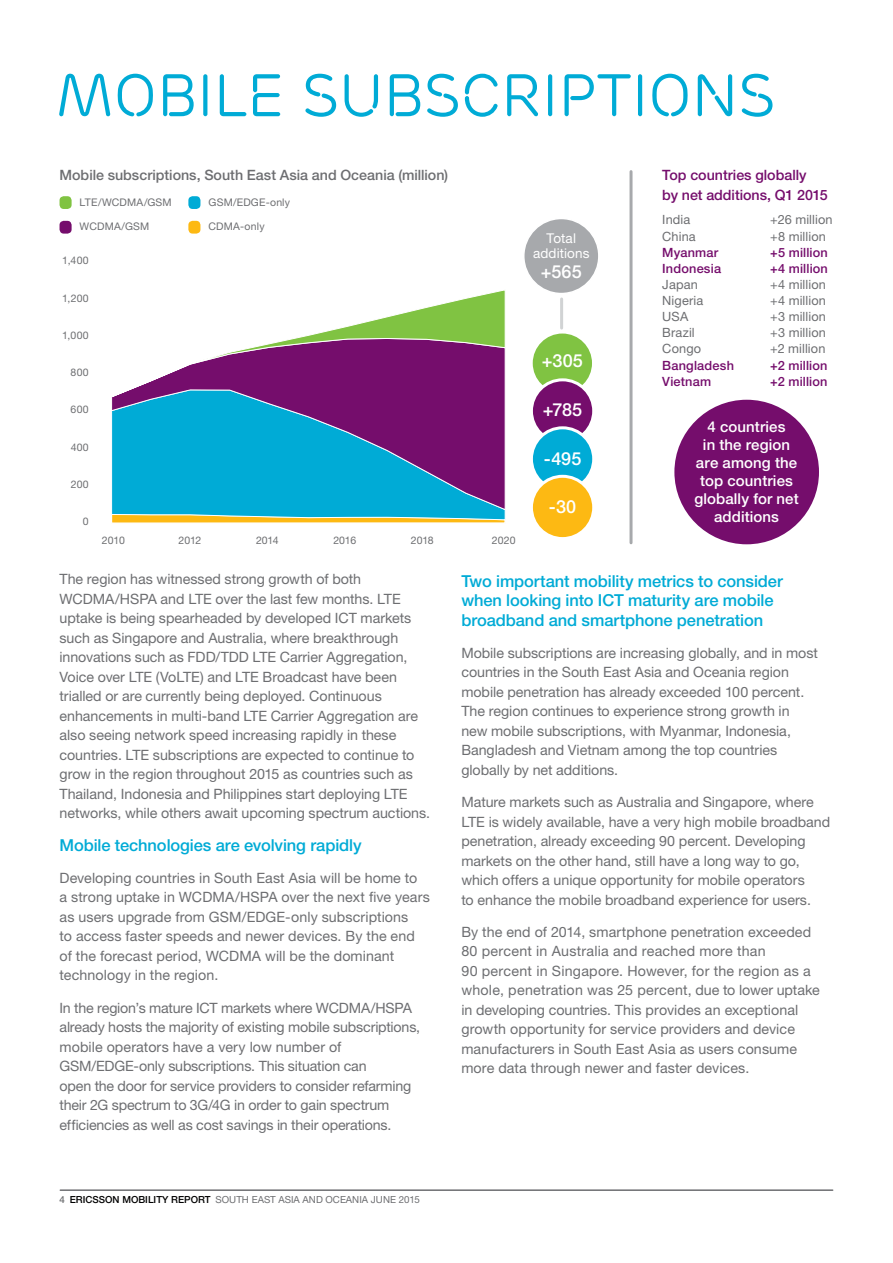
<style>
.page{position:relative;width:893px;height:1263px;background:#fff}
.page>*{position:absolute;margin:0;border:0;box-sizing:border-box;transform-origin:0 0}
.t1{font:60px "Ericsson Capital";letter-spacing:-.005em;color:#00abd6}
.t2{font:500 18px "Ericsson Sans";letter-spacing:.005em;color:#fff}
.t3{font:500 16.5px/19.5px "Ericsson Sans";letter-spacing:-.005em;color:#00abd6}
.t4{font:500 15px/18px "Ericsson Sans";letter-spacing:.005em;color:#fff;text-align:center}
.t5{font:14.25px/19.5px "Ericsson Sans";letter-spacing:-.005em;color:#6d6e71}
.t6{font:500 14.25px "Ericsson Sans";color:#6d6e71}
.t7{font:500 14.25px/19.5px "Ericsson Sans";color:#750d6c}
.t8{font:13.5px/15px "Ericsson Sans";letter-spacing:.01em;color:#fff;text-align:center}
.t9{font:12.75px "Ericsson Sans";letter-spacing:.01em;color:#6d6e71}
.t10{font:500 12.75px "Ericsson Sans";letter-spacing:.015em;color:#750d6c}
.t11{font:10.5px "Ericsson Sans";letter-spacing:.015em;color:#6d6e71}
.t12{font:9.75px "Ericsson Sans";color:#6d6e71}
.s1{font-weight:500}
.s2{font-weight:500;color:#000}
</style>
<div class="page">
<hr style="left:60px;top:1189px;width:773px;height:2px;background:#6d6e71">
<svg style="left:113px;top:521px;width:391px;height:1px"></svg>
<svg style="left:112px;top:511px;width:394px;height:10px;background:#76b995"></svg>
<svg style="left:112px;top:398px;width:394px;height:113px;background:#257db7"></svg>
<svg style="left:112px;top:290px;width:394px;height:108px"></svg>
<div style="left:531px;top:332px;width:62px;height:62px;background:#80c342;border-radius:50%"></div>
<div style="left:530px;top:330px;width:65px;height:66px;border:3px solid #fff;border-radius:50%"></div>
<div style="left:531px;top:380px;width:63px;height:62px;background:#750d6c;border-radius:50%"></div>
<div style="left:530px;top:378px;width:65px;height:66px;border:3px solid #fff;border-radius:50%"></div>
<div style="left:531px;top:428px;width:63px;height:62px;background:#00abd6;border-radius:50%"></div>
<div style="left:530px;top:426px;width:65px;height:66px;border:3px solid #fff;border-radius:50%"></div>
<div style="left:524px;top:218px;width:75px;height:76px;background:#a7a9ac;border-radius:50%"></div>
<div style="left:523px;top:218px;width:77px;height:76px;border:2px solid #fff;border-radius:50%"></div>
<hr style="left:560px;top:299px;width:3px;height:29px;background:#d1d3d4">
<div style="left:531px;top:476px;width:63px;height:63px;background:#fdb913;border-radius:50%"></div>
<div style="left:530px;top:475px;width:65px;height:65px;border:3px solid #fff;border-radius:50%"></div>
<div style="left:674px;top:400px;width:145px;height:144px;background:#750d6c;border-radius:50%"></div>
<div style="left:188px;top:196px;width:12px;height:13px;background:#00abd6;border-radius:4px"></div>
<div style="left:188px;top:221px;width:12px;height:13px;background:#fdb913;border-radius:4px"></div>
<div style="left:60px;top:196px;width:12px;height:13px;background:#80c342;border-radius:4px"></div>
<div style="left:60px;top:221px;width:12px;height:13px;background:#750d6c;border-radius:4px"></div>
<hr style="left:629px;top:172px;width:3px;height:371px;background:#a7a9ac">
<h1 class="t1" style="left:55px;top:60px;width:722px">MOBILE SUBSCRIPTIONS</h1>
<p class="t6" style="left:60px;top:167px;width:390px">Mobile subscriptions, South East Asia and Oceania (million)</p>
<p class="t11" style="left:80px;top:196px;width:94px">LTE/WCDMA/GSM</p>
<p class="t11" style="left:80px;top:221px;width:71px">WCDMA/GSM</p>
<p class="t11" style="left:62px;top:255px;width:28px">1,400</p>
<p class="t11" style="left:62px;top:292px;width:28px">1,200</p>
<p class="t11" style="left:62px;top:329px;width:28px">1,000</p>
<p class="t11" style="left:71px;top:367px;width:20px">800</p>
<p class="t11" style="left:71px;top:404px;width:20px">600</p>
<p class="t11" style="left:71px;top:441px;width:20px">400</p>
<p class="t11" style="left:71px;top:478px;width:19px">200</p>
<p class="t11" style="left:83px;top:516px;width:7px">0</p>
<p class="t11" style="left:208px;top:197px;width:83px">GSM/EDGE-only</p>
<p class="t11" style="left:208px;top:221px;width:58px">CDMA-only</p>
<p class="t11" style="left:102px;top:535px;width:24px">2010</p>
<p class="t11" style="left:179px;top:535px;width:24px">2012</p>
<p class="t11" style="left:256px;top:535px;width:24px">2014</p>
<p class="t11" style="left:333px;top:535px;width:24px">2016</p>
<p class="t11" style="left:411px;top:535px;width:24px">2018</p>
<p class="t11" style="left:492px;top:535px;width:25px">2020</p>
<p class="t8" style="left:533px;top:231px;width:58px">Total additions</p>
<p class="t2" style="left:541px;top:261px;width:42px">+565</p>
<p class="t2" style="left:542px;top:351px;width:43px">+305</p>
<p class="t2" style="left:543px;top:400px;width:41px">+785</p>
<p class="t2" style="left:544px;top:449px;width:39px">-495</p>
<p class="t2" style="left:549px;top:496px;width:29px">-30</p>
<p class="t7" style="left:662px;top:165px;width:167px">Top countries globally<br>by net additions, Q1 2015</p>
<p class="t9" style="left:662px;top:213px;width:30px">India</p>
<p class="t9" style="left:770px;top:213px;width:64px">+26 million</p>
<p class="t9" style="left:662px;top:229px;width:35px">China</p>
<p class="t9" style="left:770px;top:229px;width:57px">+8 million</p>
<p class="t10" style="left:662px;top:245px;width:58px">Myanmar</p>
<p class="t10" style="left:770px;top:245px;width:59px">+5 million</p>
<p class="t10" style="left:662px;top:261px;width:60px">Indonesia</p>
<p class="t10" style="left:770px;top:261px;width:59px">+4 million</p>
<p class="t9" style="left:662px;top:277px;width:37px">Japan</p>
<p class="t9" style="left:770px;top:277px;width:57px">+4 million</p>
<p class="t9" style="left:662px;top:293px;width:43px">Nigeria</p>
<p class="t9" style="left:770px;top:293px;width:57px">+4 million</p>
<p class="t9" style="left:662px;top:310px;width:27px">USA</p>
<p class="t9" style="left:770px;top:310px;width:57px">+3 million</p>
<p class="t9" style="left:662px;top:326px;width:34px">Brazil</p>
<p class="t9" style="left:770px;top:326px;width:57px">+3 million</p>
<p class="t9" style="left:662px;top:342px;width:40px">Congo</p>
<p class="t9" style="left:770px;top:342px;width:57px">+2 million</p>
<p class="t10" style="left:662px;top:358px;width:73px">Bangladesh</p>
<p class="t10" style="left:770px;top:358px;width:59px">+2 million</p>
<p class="t10" style="left:662px;top:374px;width:50px">Vietnam</p>
<p class="t10" style="left:770px;top:374px;width:59px">+2 million</p>
<p class="t4" style="left:694px;top:418px;width:106px">4 countries<br>in the region are among the top countries globally for net additions</p>
<p class="t5" style="left:60px;top:569px;width:372px">The region has witnessed strong growth of both WCDMA/HSPA and LTE over the last few months. LTE uptake is being spearheaded by developed ICT markets such as Singapore and Australia, where breakthrough innovations such as FDD/TDD LTE Carrier Aggregation, Voice over LTE (VoLTE) and LTE Broadcast have been trialled or are currently being deployed. Continuous enhancements in multi-band LTE Carrier Aggregation are also seeing network speed increasing rapidly in these countries. LTE subscriptions are expected to continue to grow in the region throughout 2015 as countries such as Thailand, Indonesia and Philippines start deploying LTE networks, while others await upcoming spectrum auctions.</p>
<p class="t3" style="left:60px;top:835px;width:304px">Mobile technologies are evolving rapidly</p>
<p class="t5" style="left:60px;top:868px;width:372px">Developing countries in South East Asia will be home to<br>a strong uptake in WCDMA/HSPA over the next five years as users upgrade from GSM/EDGE-only subscriptions<br>to access faster speeds and newer devices. By the end of the forecast period, WCDMA will be the dominant technology in the region.</p>
<p class="t5" style="left:60px;top:998px;width:362px">In the region’s mature ICT markets where WCDMA/HSPA already hosts the majority of existing mobile subscriptions, mobile operators have a very low number of GSM/EDGE-only subscriptions. This situation can<br>open the door for service providers to consider refarming their 2G spectrum to 3G/4G in order to gain spectrum efficiencies as well as cost savings in their operations.</p>
<p class="t12" style="left:60px;top:1194px;width:362px"><span class="s1">4</span> <span class="s2">ERICSSON MOBILITY REPORT</span> SOUTH EAST ASIA AND OCEANIA JUNE 2015</p>
<p class="t3" style="left:461px;top:571px;width:323px">Two important mobility metrics to consider when looking into ICT maturity are mobile broadband and smartphone penetration</p>
<p class="t5" style="left:461px;top:643px;width:358px">Mobile subscriptions are increasing globally, and in most countries in the South East Asia and Oceania region mobile penetration has already exceeded 100 percent.<br>The region continues to experience strong growth in new mobile subscriptions, with Myanmar, Indonesia, Bangladesh and Vietnam among the top countries globally by net additions.</p>
<p class="t5" style="left:461px;top:792px;width:370px">Mature markets such as Australia and Singapore, where LTE is widely available, have a very high mobile broadband penetration, already exceeding 90 percent. Developing markets on the other hand, still have a long way to go, which offers a unique opportunity for mobile operators<br>to enhance the mobile broadband experience for users.</p>
<p class="t5" style="left:461px;top:922px;width:360px">By the end of 2014, smartphone penetration exceeded 80 percent in Australia and reached more than<br>90 percent in Singapore. However, for the region as a whole, penetration was 25 percent, due to lower uptake in developing countries. This provides an exceptional growth opportunity for service providers and device manufacturers in South East Asia as users consume more data through newer and faster devices.</p>
</div>
